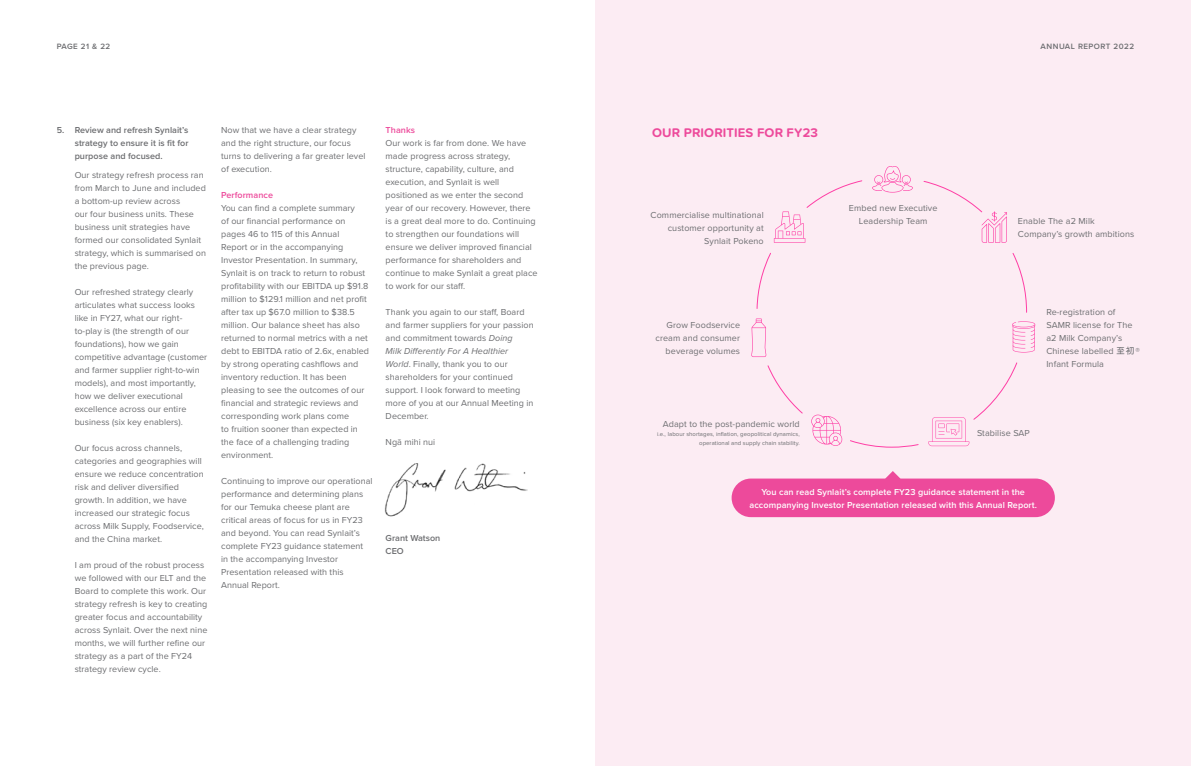
<style>
.page{position:relative;width:1191px;height:766px;background:#fff}
.page>*{position:absolute;margin:0;border:0;box-sizing:border-box;transform-origin:0 0}
.Synlait_AR20_Grey_PS{font:700 13px "Proxima Soft";letter-spacing:.01em;color:#ed4a9b}
.Synlait_AR20_Grey_PN{font:9px/13px "Proxima Nova";letter-spacing:.005em;color:#6c6d70}
.Synlait_AR20_Reverse{font:9px/13px "Proxima Nova";letter-spacing:.01em;color:#6d6e71}
.Synlait_AR20_Reverse-2{font:600 9px/13px "Proxima Nova";letter-spacing:.01em;color:#fff;text-align:center}
.Synlait_AR20_Grey_PN-2{font:600 9px/13px "Proxima Nova";letter-spacing:.005em;color:#6c6d70}
.Synlait_AR20_Grey_PN-3{font:600 9px "Proxima Nova";letter-spacing:.005em;color:#ed4a9b}
.t1{font:600 8px "Proxima Nova";letter-spacing:.06em;color:#6c6d70}
.Synlait_AR20_Reverse-3{font:6px/9px "Proxima Nova";letter-spacing:.01em;color:#6d6e71;text-align:right}
.s1{font-weight:600;color:#ed4a9b}
.s2{font-style:italic}
.s3{font-family:"Arial Unicode MS"}
</style>
<div class="page">
<div style="left:595px;top:0;width:596px;height:765px;background:#fcecf3"></div>
<img style="left:384px;top:463px;width:143px;height:54px">
<div style="left:731px;top:478px;width:323px;height:39px;background:#ed4a9b;border-radius:19px"></div>
<svg style="left:885px;top:471px;width:15px;height:8px"></svg>
<svg style="left:1012px;top:253px;width:15px;height:60px"></svg>
<svg style="left:811px;top:414px;width:31px;height:32px"></svg>
<svg style="left:1012px;top:321px;width:23px;height:31px"></svg>
<svg style="left:872px;top:166px;width:41px;height:26px"></svg>
<svg style="left:751px;top:318px;width:15px;height:39px"></svg>
<svg style="left:923px;top:181px;width:84px;height:62px"></svg>
<svg style="left:774px;top:180px;width:88px;height:63px"></svg>
<svg style="left:756px;top:252px;width:15px;height:57px"></svg>
<svg style="left:767px;top:365px;width:36px;height:49px"></svg>
<svg style="left:850px;top:440px;width:69px;height:8px"></svg>
<svg style="left:928px;top:362px;width:89px;height:84px"></svg>
<p class="t1" style="left:57px;top:40px;width:55px">PAGE 21 &amp; 22</p>
<p class="t1" style="left:1040px;top:40px;width:95px">ANNUAL REPORT 2022</p>
<p class="Synlait_AR20_Grey_PN-2" style="left:75px;top:123px;width:115px;text-align:justify;text-indent:-18px">5. Review and refresh Synlait’s strategy to ensure it is fit for purpose and focused.</p>
<p class="Synlait_AR20_Grey_PN" style="left:75px;top:168px;width:133px">Our strategy refresh process ran from March to June and included a bottom-up review across<br>our four business units. These business unit strategies have formed our consolidated Synlait strategy, which is summarised on the previous page.</p>
<p class="Synlait_AR20_Grey_PN" style="left:75px;top:285px;width:134px">Our refreshed strategy clearly articulates what success looks like in FY27, what our right&shy;to-play is (the strength of our foundations), how we gain competitive advantage (customer and farmer supplier right-to-win models), and most importantly, how we deliver executional excellence across our entire business (six key enablers).</p>
<p class="Synlait_AR20_Grey_PN" style="left:75px;top:441px;width:131px">Our focus across channels, categories and geographies will ensure we reduce concentration risk and deliver diversified growth. In addition, we have increased our strategic focus across Milk Supply, Foodservice, and the China market.</p>
<p class="Synlait_AR20_Grey_PN" style="left:75px;top:557px;width:134px">I am proud of the robust process we followed with our ELT and the<br>Board to complete this work. Our strategy refresh is key to creating greater focus and accountability across Synlait. Over the next nine months, we will further refine our strategy as a part of the FY24 strategy review cycle.</p>
<p class="Synlait_AR20_Grey_PN" style="left:221px;top:123px;width:137px">Now that we have a clear strategy</p>
<p class="Synlait_AR20_Grey_PS" style="left:652px;top:122px;width:167px">OUR PRIORITIES FOR FY23</p>
<p class="Synlait_AR20_Grey_PN" style="left:221px;top:136px;width:146px">and the right structure, our focus turns to delivering a far greater level of execution.</p>
<p class="Synlait_AR20_Grey_PN-3" style="left:221px;top:188px;width:53px">Performance</p>
<p class="Synlait_AR20_Grey_PN" style="left:221px;top:201px;width:149px">You can find a complete summary<br>of our financial performance on pages 46 to 115 of this Annual<br>Report or in the accompanying Investor Presentation. In summary, Synlait is on track to return to robust profitability with our EBITDA up $91.8 million to $129.1 million and net profit after tax up $67.0 million to $38.5 million. Our balance sheet has also returned to normal metrics with a net debt to EBITDA ratio of 2.6x, enabled by strong operating cashflows and inventory reduction. It has been pleasing to see the outcomes of our financial and strategic reviews and corresponding work plans come<br>to fruition sooner than expected in the face of a challenging trading environment.</p>
<p class="Synlait_AR20_Grey_PN" style="left:221px;top:474px;width:153px">Continuing to improve our operational performance and determining plans for our Temuka cheese plant are critical areas of focus for us in FY23 and beyond. You can read Synlait’s complete FY23 guidance statement<br>in the accompanying Investor<br>Presentation released with this<br>Annual Report.</p>
<p class="Synlait_AR20_Grey_PN" style="left:386px;top:123px;width:153px"><span class="s1">Thanks<br></span>Our work is far from done. We have made progress across strategy, structure, capability, culture, and execution, and Synlait is well positioned as we enter the second year of our recovery. However, there is a great deal more to do. Continuing to strengthen our foundations will ensure we deliver improved financial performance for shareholders and continue to make Synlait a great place to work for our staff.</p>
<p class="Synlait_AR20_Grey_PN" style="left:386px;top:305px;width:149px">Thank you again to our staff, Board and farmer suppliers for your passion and commitment towards <span class="s2">Doing<br>Milk Differently For A Healthier<br>World</span>. Finally, thank you to our shareholders for your continued support. I look forward to meeting more of you at our Annual Meeting in<br>December.</p>
<p class="Synlait_AR20_Grey_PN" style="left:386px;top:435px;width:51px">Ngā mihi nui</p>
<p class="Synlait_AR20_Reverse" style="left:849px;top:201px;width:90px;text-align:center">Embed new Executive<br>Leadership Team</p>
<p class="Synlait_AR20_Reverse" style="left:650px;top:208px;width:115px;text-align:right">Commercialise multinational customer opportunity at<br>Synlait Pokeno</p>
<p class="Synlait_AR20_Reverse" style="left:1018px;top:214px;width:118px">Enable The a2 Milk<br>Company’s growth ambitions</p>
<p class="Synlait_AR20_Reverse" style="left:1046px;top:305px;width:95px">Re-registration of<br>SAMR license for The a2 Milk Company’s<br>Chinese labelled <span class="s3">至初</span>®<br>Infant Formula</p>
<p class="Synlait_AR20_Reverse" style="left:655px;top:318px;width:86px;text-align:right">Grow Foodservice cream and consumer beverage volumes</p>
<p class="Synlait_AR20_Reverse" style="left:663px;top:417px;width:138px">Adapt to the post-pandemic world</p>
<p class="Synlait_AR20_Reverse-3" style="left:657px;top:429px;width:144px">i.e., labour shortages, inflation, geopolitical dynamics, operational and supply chain stability.</p>
<p class="Synlait_AR20_Reverse" style="left:977px;top:426px;width:54px">Stabilise SAP</p>
<p class="Synlait_AR20_Reverse-2" style="left:749px;top:485px;width:289px">You can read Synlait’s complete FY23 guidance statement in the accompanying Investor Presentation released with this Annual Report.</p>
<p class="Synlait_AR20_Grey_PN-2" style="left:386px;top:531px;width:56px">Grant Watson<br>CEO</p>
</div>
